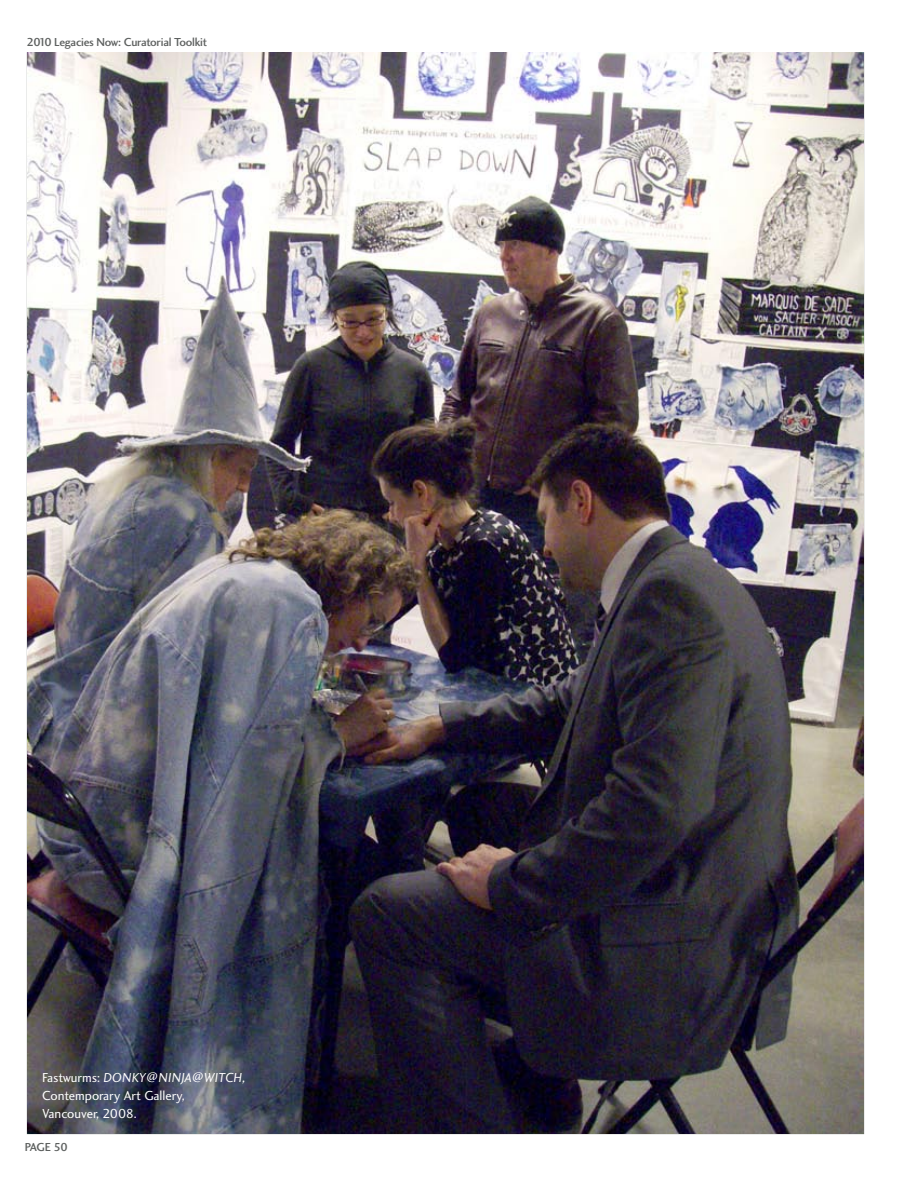
<style>
.page{position:relative;width:918px;height:1188px;background:#fff}
.page>*{position:absolute;margin:0;border:0;box-sizing:border-box;transform-origin:0 0}
.t1{font:13.5px/18px "Charlotte Sans Book Plain";color:#fff}
.t2{font:13.5px "Charlotte Sans Book Italic Plain";color:#fff}
.t3{font:12px "Charlotte Sans Medium Plain";letter-spacing:-.02em;color:#5d605f}
.s1{font-family:"Charlotte Sans Book Plain"}
</style>
<div class="page">
<img style="left:28px;top:53px;width:835px;height:1080px">
<p class="t3" style="left:27px;top:34px;width:182px">2010 Legacies Now: Curatorial Toolkit</p>
<p class="t2" style="left:42px;top:1069px;width:205px"><span class="s1">Fastwurms:</span> DONKY@NINJA@WITCH,</p>
<p class="t1" style="left:42px;top:1086px;width:144px">Contemporary Art Gallery,<br>Vancouver, 2008.</p>
<p class="t3" style="left:25px;top:1140px;width:45px">PAGE 50</p>
</div>
